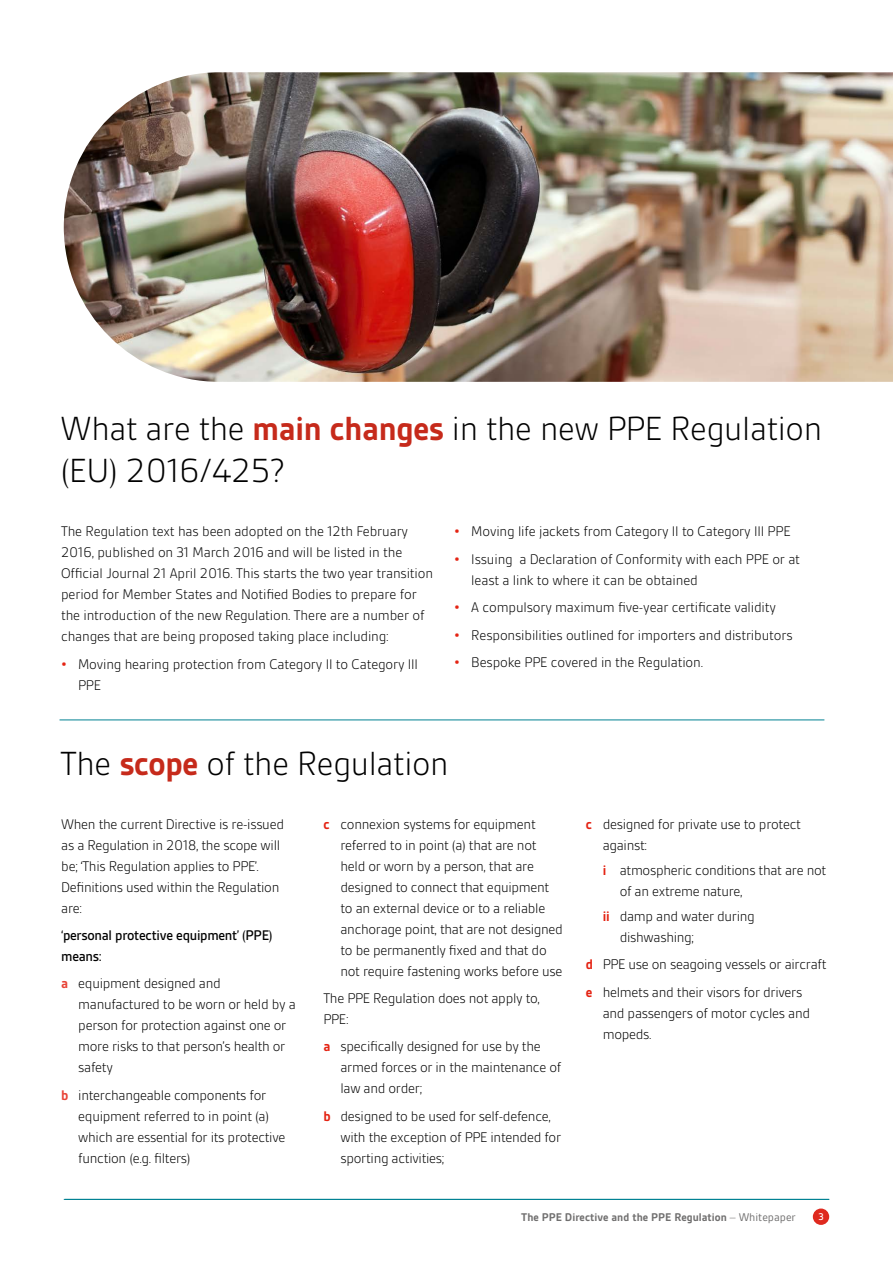
<style>
.page{position:relative;width:893px;height:1263px;background:#fff}
.page>*{position:absolute;margin:0;border:0;box-sizing:border-box;transform-origin:0 0}
.t1{font:300 36px/42px "BSI Gesta";letter-spacing:-.01em;color:#000}
.t2{font:300 15px/21px "BSI Gesta";letter-spacing:-.02em;color:#000}
.t3{font:500 15px/21px "BSI Gesta";letter-spacing:-.02em;color:#000}
.t4{font:700 12px "BSI Gesta";color:#706f6f}
.t5{font:500 10.5px "BSI Gesta";color:#fff}
.s1{font-weight:700;color:#c62a1b}
.s2{font-weight:700;color:#e42313}
.s3{font-weight:700;color:#e84337}
.s4{font-weight:300}
.s5{font-weight:400}
</style>
<div class="page">
<div style="left:813px;top:1208px;width:16px;height:17px;background:#df2a1f;border-radius:50%"></div>
<hr style="left:64px;top:1199px;width:765px;height:1px;background:#008193">
<hr style="left:60px;top:720px;width:764px;height:1px;background:#008193">
<img style="left:64px;top:72px;width:829px;height:310px">
<h1 class="t1" style="left:61px;top:408px;width:763px">What are the <span class="s1">main changes</span> in the new PPE Regulation (EU) 2016/425?</h1>
<p class="t2" style="left:61px;top:521px;width:373px">The Regulation text has been adopted on the 12th February 2016, published on 31 March 2016 and will be listed in the Official Journal 21 April 2016. This starts the two year transition period for Member States and Notified Bodies to prepare for the introduction of the new Regulation. There are a number of changes that are being proposed taking place including:</p>
<p class="t2" style="left:78px;top:654px;width:341px;text-indent:-17px"><span class="s2">•</span> Moving hearing protection from Category II to Category III<br>PPE</p>
<p class="t2" style="left:454px;top:521px;width:338px"><span class="s2">•</span> Moving life jackets from Category II to Category III PPE</p>
<p class="t2" style="left:471px;top:549px;width:330px;text-indent:-17px"><span class="s2">•</span> Issuing a Declaration of Conformity with each PPE or at least a link to where it can be obtained</p>
<p class="t2" style="left:454px;top:597px;width:323px"><span class="s2">•</span> A compulsory maximum five-year certificate validity</p>
<p class="t2" style="left:454px;top:624px;width:340px"><span class="s2">•</span> Responsibilities outlined for importers and distributors</p>
<p class="t2" style="left:454px;top:652px;width:250px"><span class="s2">•</span> Bespoke PPE covered in the Regulation.</p>
<h1 class="t1" style="left:61px;top:743px;width:390px">The <span class="s1">scope</span> of the Regulation</h1>
<p class="t2" style="left:61px;top:813px;width:224px">When the current Directive is re-issued as a Regulation in 2018, the scope will be; ‘This Regulation applies to PPE’.<br>Definitions used within the Regulation are:</p>
<p class="t3" style="left:61px;top:925px;width:213px">‘personal protective equipment’ (PPE) means:</p>
<p class="t2" style="left:78px;top:973px;width:219px;text-indent:-17px"><span class="s3">a</span> equipment designed and manufactured to be worn or held by a person for protection against one or more risks to that person’s health or safety</p>
<p class="t2" style="left:78px;top:1084px;width:209px;text-indent:-17px"><span class="s3">b</span> interchangeable components for equipment referred to in point (a) which are essential for its protective function (e.g. filters)</p>
<p class="t2" style="left:340px;top:813px;width:224px;text-indent:-17px"><span class="s2">c</span> connexion systems for equipment referred to in point (a) that are not held or worn by a person, that are designed to connect that equipment to an external device or to a reliable anchorage point, that are not designed to be permanently fixed and that do not require fastening works before use</p>
<p class="t2" style="left:323px;top:988px;width:218px">The PPE Regulation does not apply to,<br>PPE:</p>
<p class="t2" style="left:340px;top:1036px;width:222px;text-indent:-17px"><span class="s2">a</span> specifically designed for use by the armed forces or in the maintenance of law and order;</p>
<p class="t2" style="left:340px;top:1105px;width:222px;text-indent:-17px"><span class="s2">b</span> designed to be used for self-defence, with the exception of PPE intended for sporting activities;</p>
<p class="t2" style="left:603px;top:813px;width:200px;text-indent:-17px"><span class="s2">c</span> designed for private use to protect against:</p>
<p class="t2" style="left:620px;top:859px;width:208px;text-indent:-17px"><span class="s2">i</span> atmospheric conditions that are not of an extreme nature,</p>
<p class="t2" style="left:620px;top:906px;width:137px;text-indent:-17px"><span class="s2">ii</span> damp and water during dishwashing;</p>
<p class="t2" style="left:586px;top:951px;width:242px;line-height:27.3px"><span class="s2">d</span> PPE use on seagoing vessels or aircraft <span class="s2">e</span> helmets and their visors for drivers</p>
<p class="t2" style="left:603px;top:1002px;width:209px">and passengers of motor cycles and mopeds.</p>
<p class="t4" style="left:521px;top:1210px;width:276px">The PPE Directive and the PPE Regulation <span class="s4">–</span> <span class="s5">Whitepaper</span></p>
<p class="t5" style="left:818px;top:1211px;width:7px">3</p>
</div>
